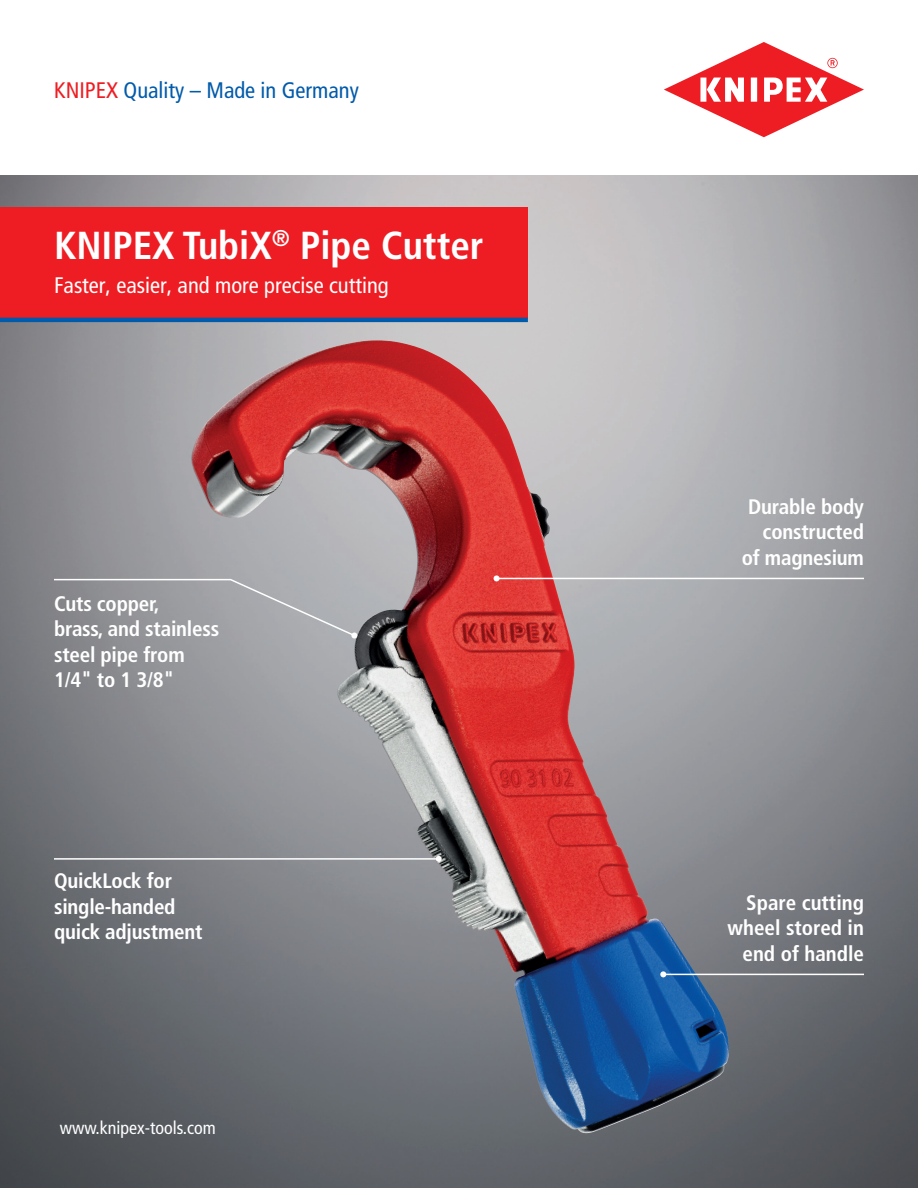
<style>
.page{position:relative;width:918px;height:1188px;background:#fff}
.page>*{position:absolute;margin:0;border:0;box-sizing:border-box;transform-origin:0 0}
.t1{font:700 condensed 39px "Frutiger LT Com";color:#fff}
.t2{font:condensed 22.5px "Frutiger LT Com";color:#fff}
.t3{font:condensed 22.5px "Frutiger LT Com";color:#015aaa}
.t4{font:700 condensed 21px/25.5px "Frutiger LT Com";letter-spacing:-.01em;color:#fff}
.t5{font:condensed 18px "Frutiger LT Com";color:#fff}
.s1{color:#ee1d23}
</style>
<div class="page">
<img style="left:0;top:175px;width:918px;height:1013px">
<div style="left:0;top:207px;width:528px;height:111px;background:#ee1d23"></div>
<hr style="left:0;top:318px;width:528px;height:4px;background:#015aaa">
<img style="left:190px;top:341px;width:288px;height:590px">
<hr style="left:663px;top:974px;width:201px;height:1px;background:#fff">
<svg style="left:660px;top:971px;width:6px;height:6px"></svg>
<hr style="left:497px;top:578px;width:367px;height:1px;background:#fff">
<svg style="left:494px;top:575px;width:6px;height:6px"></svg>
<svg style="left:53px;top:578px;width:304px;height:61px;background:#9fa0a4"></svg>
<hr style="left:54px;top:858px;width:385px;height:2px;background:#fff">
<svg style="left:436px;top:856px;width:6px;height:6px"></svg>
<svg style="left:664px;top:42px;width:200px;height:95px"></svg>
<p class="t3" style="left:54px;top:77px;width:306px"><span class="s1">KNIPEX</span> Quality – Made in Germany</p>
<h1 class="t1" style="left:54px;top:223px;width:431px">KNIPEX TubiX<sup>®</sup> Pipe Cutter</h1>
<p class="t2" style="left:54px;top:272px;width:336px">Faster, easier, and more precise cutting</p>
<p class="t4" style="left:54px;top:591px;width:167px">Cuts copper,<br>brass, and stainless steel pipe from<br>1/4" to 1 3/8"</p>
<p class="t4" style="left:54px;top:868px;width:150px">QuickLock for single-handed quick adjustment</p>
<p class="t5" style="left:60px;top:1117px;width:157px">www.knipex-tools.com</p>
<p class="t4" style="left:742px;top:494px;width:124px;text-align:right">Durable body constructed of magnesium</p>
<p class="t4" style="left:728px;top:890px;width:138px;text-align:right">Spare cutting wheel stored in end of handle</p>
</div>
